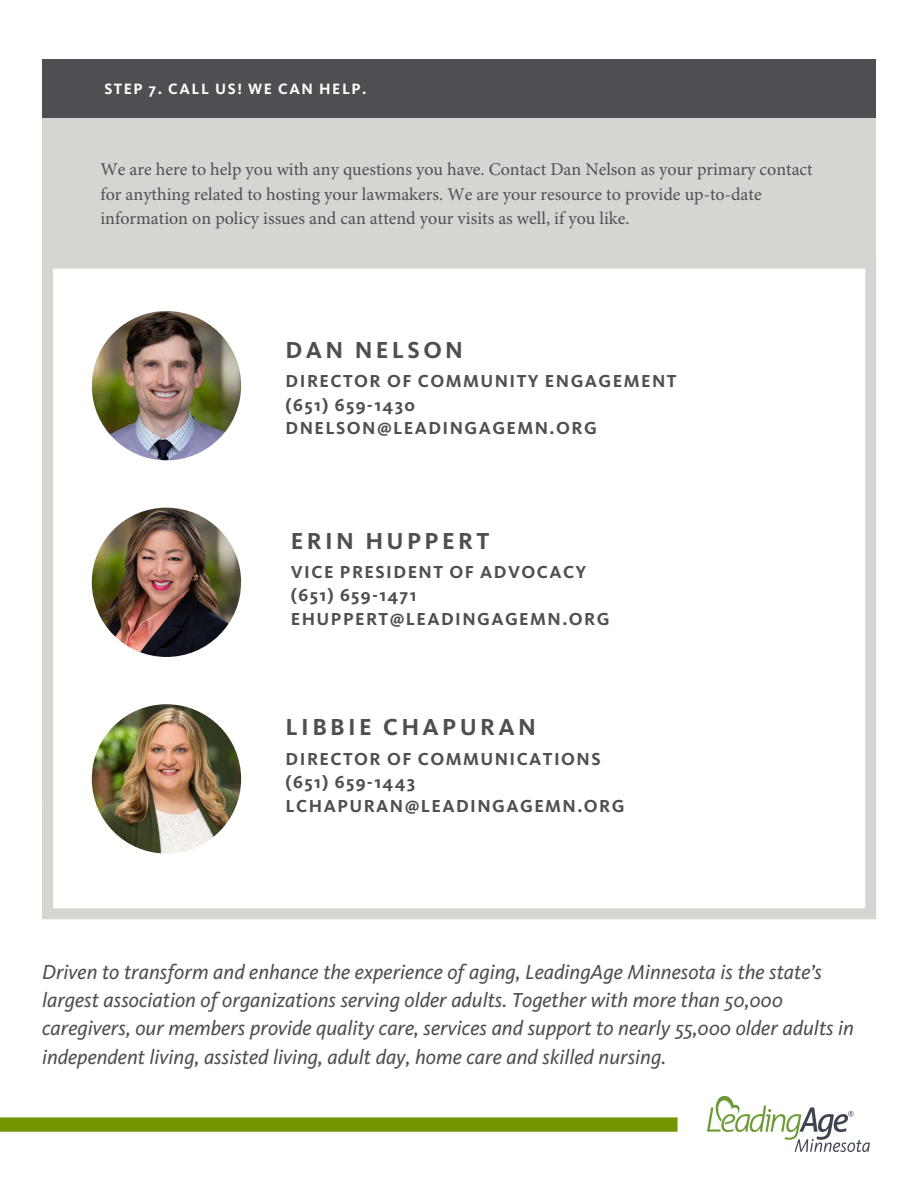
<style>
.page{position:relative;width:918px;height:1188px;background:#fff}
.page>*{position:absolute;margin:0;border:0;box-sizing:border-box;transform-origin:0 0}
.t1{font:700 24px "Kievit OT";letter-spacing:.14em;color:#4d4f53}
.t2{font:italic 21px/28.3px "Kievit OT";color:#4d4f53}
.t3{font:18px/24.3px "Minion Pro";color:#4d4f53}
.t4{font:700 18px/23.5px "Kievit OT";letter-spacing:.08em;color:#4d4f53}
.t5{font:700 15.45px "Kievit OT";letter-spacing:.1em;color:#fff}
</style>
<div class="page">
<div style="left:42px;top:88px;width:834px;height:719px;background:#d5d6d2"></div>
<div style="left:42px;top:268px;width:834px;height:651px;background:#fff"></div>
<img style="left:92px;top:704px;width:149px;height:150px;border-radius:50%">
<img style="left:92px;top:311px;width:149px;height:149px;border-radius:50%">
<div style="left:42px;top:59px;width:834px;height:59px;background:#4d4f53"></div>
<img style="left:92px;top:508px;width:149px;height:149px;border-radius:50%">
<img style="left:707px;top:1096px;width:162px;height:55px">
<svg style="left:0;top:1117px;width:678px;height:15px;background:#799b0c"></svg>
<p class="t5" style="left:104px;top:79px;width:264px">STEP 7. CALL US! WE CAN HELP.</p>
<p class="t3" style="left:100px;top:159px;width:714px">We are here to help you with any questions you have. Contact Dan Nelson as your primary contact for anything related to hosting your lawmakers. We are your resource to provide up-to-date information on policy issues and can attend your visits as well, if you like.</p>
<p class="t1" style="left:286px;top:335px;width:179px">DAN NELSON</p>
<p class="t4" style="left:286px;top:369px;width:392px">DIRECTOR OF COMMUNITY ENGAGEMENT (651) 659-1430<br>DNELSON@LEADINGAGEMN.ORG</p>
<p class="t1" style="left:291px;top:526px;width:200px">ERIN HUPPERT</p>
<p class="t4" style="left:291px;top:560px;width:320px">VICE PRESIDENT OF ADVOCACY (651) 659-1471<br>EHUPPERT@LEADINGAGEMN.ORG</p>
<p class="t1" style="left:286px;top:713px;width:252px">LIBBIE CHAPURAN</p>
<p class="t4" style="left:286px;top:747px;width:340px">DIRECTOR OF COMMUNICATIONS (651) 659-1443<br>LCHAPURAN@LEADINGAGEMN.ORG</p>
<p class="t2" style="left:42px;top:957px;width:814px">Driven to transform and enhance the experience of aging, LeadingAge Minnesota is the state’s largest association of organizations serving older adults. Together with more than 50,000 caregivers, our members provide quality care, services and support to nearly 55,000 older adults in independent living, assisted living, adult day, home care and skilled nursing.</p>
</div>
